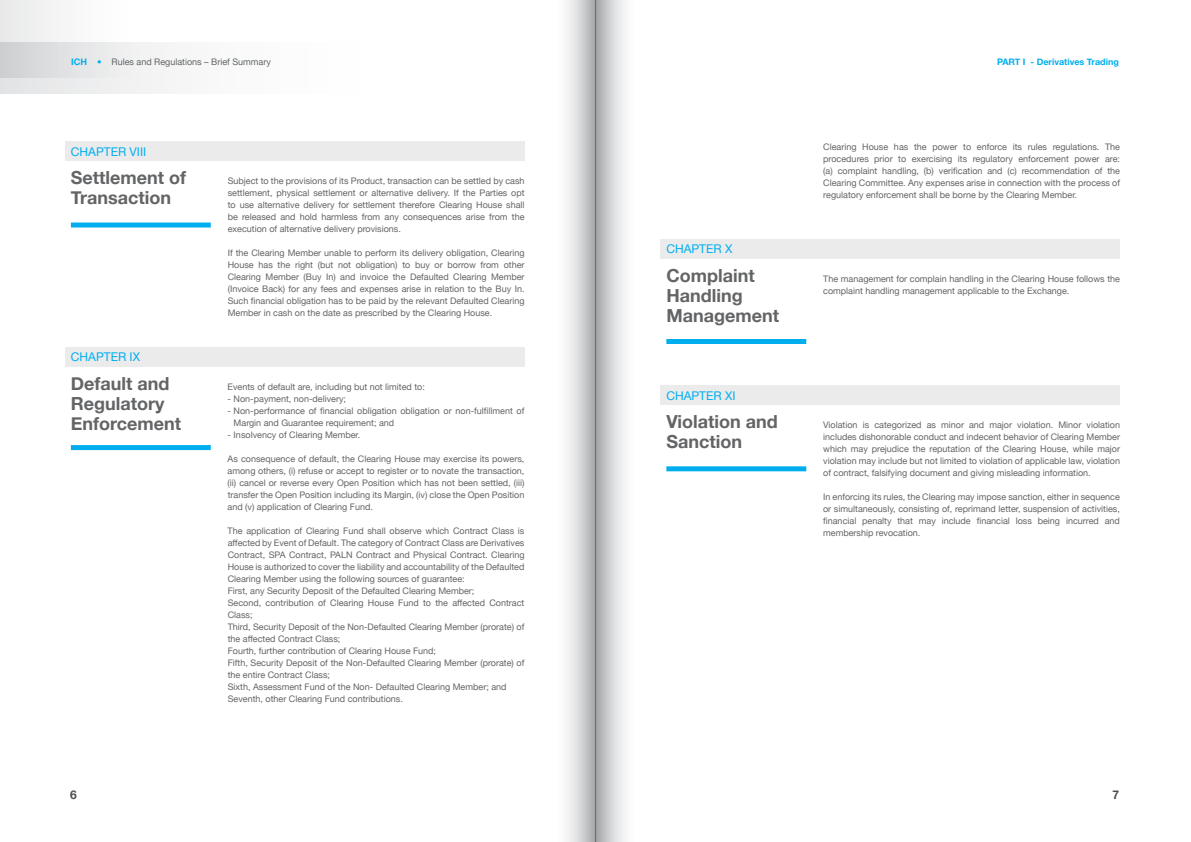
<style>
.page{position:relative;width:1191px;height:842px;background:#fff}
.page>*{position:absolute;margin:0;border:0;box-sizing:border-box;transform-origin:0 0}
.t1{font:700 18px/20px "Helvetica Neue";color:#636466}
.t2{font:12px "Helvetica Neue";color:#00aeef}
.t3{font:700 12px "Helvetica Neue";color:#4d4d4f}
.t4{font:9px/12px "Helvetica Neue";color:#636466;text-align:justify}
.t5{font:700 9px "Helvetica Neue";color:#00aeef}
.s1{font-weight:700;color:#00aeef}
</style>
<div class="page">
<div style="left:65px;top:142px;width:459px;height:19px;background:#ebebec"></div>
<div style="left:660px;top:239px;width:460px;height:20px;background:#ebebec"></div>
<div style="left:660px;top:386px;width:460px;height:19px;background:#ebebec"></div>
<div style="left:65px;top:347px;width:459px;height:20px;background:#ebebec"></div>
<div style="left:71px;top:222px;width:140px;height:5px;background:#00aeef"></div>
<div style="left:666px;top:339px;width:140px;height:5px;background:#00aeef"></div>
<div style="left:666px;top:466px;width:140px;height:5px;background:#00aeef"></div>
<div style="left:71px;top:445px;width:140px;height:5px;background:#00aeef"></div>
<div style="left:0;top:43px;width:390px;height:50px;background:linear-gradient(to right,#e5e6e7,#fff)"></div>
<svg style="left:0;top:0;width:132px;height:77px"></svg>
<div style="left:595px;top:0;width:40px;height:842px;background:linear-gradient(to right,#abacad,#fff)"></div>
<div style="left:556px;top:0;width:39px;height:842px;background:linear-gradient(to right,#fff,#b2b3b5)"></div>
<p class="t4" style="left:71px;top:55px;width:201px"><span class="s1">ICH •</span> Rules and Regulations – Brief Summary</p>
<p class="t5" style="left:997px;top:54px;width:123px">PART I - Derivatives Trading</p>
<h2 class="t2" style="left:71px;top:141px;width:32px">Chapter</h2>
<h2 class="t2" style="left:130px;top:141px;width:18px">VIII</h2>
<h1 class="t1" style="left:71px;top:167px;width:117px">Settlement of<br>Transaction</h1>
<h2 class="t2" style="left:71px;top:347px;width:32px">Chapter</h2>
<h2 class="t2" style="left:130px;top:347px;width:12px">IX</h2>
<h1 class="t1" style="left:71px;top:372px;width:112px">Default and<br>Regulatory<br>Enforcement</h1>
<p class="t4" style="left:228px;top:174px;width:298px">Subject to the provisions of its Product, transaction can be settled by cash settlement, physical settlement or alternative delivery. If the Parties opt to use alternative delivery for settlement therefore Clearing House shall be released and hold harmless from any consequences arise from the execution of alternative delivery provisions.</p>
<p class="t4" style="left:228px;top:246px;width:298px">If the Clearing Member unable to perform its delivery obligation, Clearing House has the right (but not obligation) to buy or borrow from other Clearing Member (Buy In) and invoice the Defaulted Clearing Member (Invoice Back) for any fees and expenses arise in relation to the Buy In.<br>Such financial obligation has to be paid by the relevant Defaulted Clearing Member in cash on the date as prescribed by the Clearing House.</p>
<p class="t4" style="left:228px;top:380px;width:199px">Events of default are, including but not limited to:</p>
<p class="t4" style="left:228px;top:392px;width:120px">- Non-payment, non-delivery;</p>
<p class="t4" style="left:234px;top:404px;width:292px;text-indent:-6px">- Non-performance of financial obligation obligation or non-fulfillment of<br>Margin and Guarantee requirement; and</p>
<p class="t4" style="left:228px;top:428px;width:134px">- Insolvency of Clearing Member.</p>
<p class="t4" style="left:228px;top:452px;width:298px">As consequence of default, the Clearing House may exercise its powers, among others, (i) refuse or accept to register or to novate the transaction, (ii) cancel or reverse every Open Position which has not been settled, (iii) transfer the Open Position including its Margin, (iv) close the Open Position and (v) application of Clearing Fund.</p>
<p class="t4" style="left:228px;top:524px;width:298px;text-align:left">The application of Clearing Fund shall observe which Contract Class is affected by Event of Default. The category of Contract Class are Derivatives Contract, SPA Contract, PALN Contract and Physical Contract. Clearing House is authorized to cover the liability and accountability of the Defaulted Clearing Member using the following sources of guarantee:<br>First, any Security Deposit of the Defaulted Clearing Member;<br>Second, contribution of Clearing House Fund to the affected Contract Class;<br>Third, Security Deposit of the Non-Defaulted Clearing Member (prorate) of the affected Contract Class;<br>Fourth, further contribution of Clearing House Fund;<br>Fifth, Security Deposit of the Non-Defaulted Clearing Member (prorate) of the entire Contract Class;<br>Sixth, Assessment Fund of the Non- Defaulted Clearing Member; and Seventh, other Clearing Fund contributions.</p>
<h2 class="t2" style="left:666px;top:239px;width:32px">Chapter</h2>
<h2 class="t2" style="left:725px;top:239px;width:9px">X</h2>
<h1 class="t1" style="left:666px;top:264px;width:114px">Complaint<br>Handling<br>Management</h1>
<h2 class="t2" style="left:666px;top:385px;width:32px">Chapter</h2>
<h2 class="t2" style="left:725px;top:385px;width:12px">XI</h2>
<h1 class="t1" style="left:666px;top:411px;width:113px">Violation and<br>Sanction</h1>
<p class="t4" style="left:823px;top:140px;width:298px">Clearing House has the power to enforce its rules regulations. The procedures prior to exercising its regulatory enforcement power are: (a) complaint handling, (b) verification and (c) recommendation of the Clearing Committee. Any expenses arise in connection with the process of regulatory enforcement shall be borne by the Clearing Member.</p>
<p class="t4" style="left:823px;top:272px;width:298px">The management for complain handling in the Clearing House follows the complaint handling management applicable to the Exchange.</p>
<p class="t4" style="left:823px;top:418px;width:298px">Violation is categorized as minor and major violation. Minor violation includes dishonorable conduct and indecent behavior of Clearing Member which may prejudice the reputation of the Clearing House, while major violation may include but not limited to violation of applicable law, violation of contract, falsifying document and giving misleading information.</p>
<p class="t4" style="left:823px;top:490px;width:298px">In enforcing its rules, the Clearing may impose sanction, either in sequence or simultaneously, consisting of, reprimand letter, suspension of activities, financial penalty that may include financial loss being incurred and membership revocation.</p>
<h2 class="t3" style="left:70px;top:784px;width:8px">6</h2>
<h2 class="t3" style="left:1112px;top:784px;width:8px">7</h2>
</div>
